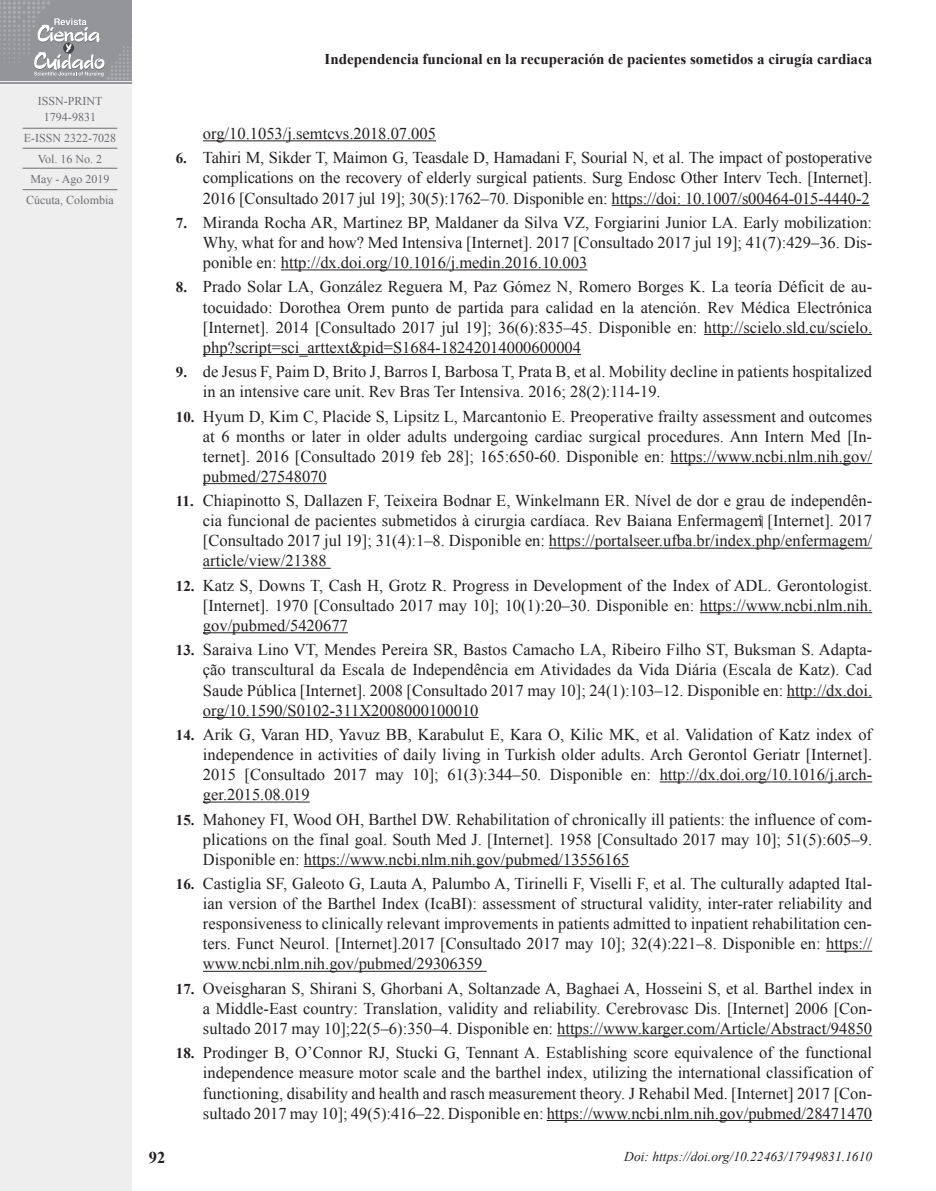
<style>
.page{position:relative;width:936px;height:1191px;background:#fff}
.page>*{position:absolute;margin:0;border:0;box-sizing:border-box;transform-origin:0 0}
.t1{font:16.5px/20.1px "Times New Roman";color:#231f20;text-align:justify}
.t2{font:700 16.5px "Times New Roman";color:#231f20}
.t3{font:700 15px "Times New Roman";color:#231f20}
.t4{font:italic 13.5px "Times New Roman";color:#231f20}
.t5{font:12px/20.7px "Times New Roman";color:#6c6d70;text-align:center}
.s1{font-weight:700;font-size:15px}
</style>
<div class="page">
<div style="left:0;top:0;width:131px;height:1191px;background:#eeeeef"></div>
<hr style="left:23px;top:128px;width:94px;height:1px;background:#6c6d70">
<hr style="left:23px;top:148px;width:94px;height:1px;background:#6c6d70">
<hr style="left:23px;top:168px;width:94px;height:1px;background:#6c6d70">
<hr style="left:23px;top:189px;width:94px;height:1px;background:#6c6d70">
<hr style="left:0;top:83px;width:132px;height:1px;background:#95979a">
<svg style="left:0;top:0;width:132px;height:82px;background:#9ea0a3"></svg>
<hr style="left:203px;top:141px;width:233px;height:1px;background:#231f20">
<hr style="left:611px;top:205px;width:258px;height:1px;background:#231f20">
<hr style="left:281px;top:270px;width:306px;height:1px;background:#231f20">
<hr style="left:703px;top:334px;width:169px;height:1px;background:#231f20">
<hr style="left:203px;top:354px;width:378px;height:1px;background:#231f20">
<hr style="left:670px;top:463px;width:202px;height:1px;background:#231f20">
<hr style="left:203px;top:483px;width:124px;height:1px;background:#231f20">
<hr style="left:549px;top:548px;width:323px;height:1px;background:#231f20">
<hr style="left:203px;top:568px;width:128px;height:1px;background:#231f20">
<hr style="left:699px;top:612px;width:173px;height:1px;background:#231f20">
<hr style="left:203px;top:632px;width:145px;height:1px;background:#231f20">
<hr style="left:786px;top:697px;width:86px;height:1px;background:#231f20">
<hr style="left:203px;top:717px;width:275px;height:1px;background:#231f20">
<hr style="left:659px;top:781px;width:213px;height:1px;background:#231f20">
<hr style="left:203px;top:801px;width:107px;height:1px;background:#231f20">
<hr style="left:304px;top:866px;width:325px;height:1px;background:#231f20">
<hr style="left:826px;top:951px;width:46px;height:1px;background:#231f20">
<hr style="left:203px;top:971px;width:283px;height:1px;background:#231f20">
<hr style="left:557px;top:1035px;width:315px;height:1px;background:#231f20">
<hr style="left:546px;top:1120px;width:326px;height:1px;background:#231f20">
<p class="t3" style="left:324px;top:49px;width:549px">Independencia funcional en la recuperación de pacientes sometidos a cirugía cardiaca</p>
<p class="t5" style="left:38px;top:92px;width:66px;line-height:16.5px">ISSN-PRINT<br>1794-9831</p>
<p class="t5" style="left:24px;top:127px;width:94px">E-ISSN 2322-7028<br>Vol. 16 No. 2<br>May - Ago 2019<br>Cúcuta, Colombia</p>
<p class="t1" style="left:203px;top:123px;width:234px">org/10.1053/j.semtcvs.2018.07.005</p>
<p class="t1" style="left:203px;top:148px;width:670px;text-indent:-27px"><span class="s1">6.</span> Tahiri M, Sikder T, Maimon G, Teasdale D, Hamadani F, Sourial N, et al. The impact of postoperative complications on the recovery of elderly surgical patients. Surg Endosc Other Interv Tech. [Internet].<br>2016 [Consultado 2017 jul 19]; 30(5):1762–70. Disponible en: https://doi: 10.1007/s00464-015-4440-2</p>
<p class="t1" style="left:203px;top:212px;width:670px;text-indent:-27px"><span class="s1">7.</span> Miranda Rocha AR, Martinez BP, Maldaner da Silva VZ, Forgiarini Junior LA. Early mobilization:<br>Why, what for and how? Med Intensiva [Internet]. 2017 [Consultado 2017 jul 19]; 41(7):429–36. Dis&shy;ponible en: http://dx.doi.org/10.1016/j.medin.2016.10.003</p>
<p class="t1" style="left:203px;top:277px;width:670px;text-indent:-27px"><span class="s1">8.</span> Prado Solar LA, González Reguera M, Paz Gómez N, Romero Borges K. La teoría Déficit de au&shy;tocuidado: Dorothea Orem punto de partida para calidad en la atención. Rev Médica Electrónica [Internet]. 2014 [Consultado 2017 jul 19]; 36(6):835–45. Disponible en: http://scielo.sld.cu/scielo. php?script=sci_arttext&amp;pid=S1684-18242014000600004</p>
<p class="t1" style="left:203px;top:361px;width:670px;text-indent:-27px"><span class="s1">9.</span> de Jesus F, Paim D, Brito J, Barros I, Barbosa T, Prata B, et al. Mobility decline in patients hospitalized in an intensive care unit. Rev Bras Ter Intensiva. 2016; 28(2):114-19.</p>
<p class="t1" style="left:203px;top:406px;width:670px;text-indent:-27px"><span class="s1">10.</span> Hyum D, Kim C, Placide S, Lipsitz L, Marcantonio E. Preoperative frailty assessment and outcomes at 6 months or later in older adults undergoing cardiac surgical procedures. Ann Intern Med [In&shy;ternet]. 2016 [Consultado 2019 feb 28]; 165:650-60. Disponible en: https://www.ncbi.nlm.nih.gov/ pubmed/27548070</p>
<p class="t1" style="left:203px;top:490px;width:670px;text-indent:-27px"><span class="s1">11.</span> Chiapinotto S, Dallazen F, Teixeira Bodnar E, Winkelmann ER. Nível de dor e grau de independên&shy;cia funcional de pacientes submetidos à cirurgia cardíaca. Rev Baiana Enfermagem ]Internet]. 2017 [Consultado 2017 jul 19]; 31(4):1–8. Disponible en: https://portalseer.ufba.br/index.php/enfermagem/ article/view/21388</p>
<p class="t1" style="left:203px;top:575px;width:670px;text-indent:-27px"><span class="s1">12.</span> Katz S, Downs T, Cash H, Grotz R. Progress in Development of the Index of ADL. Gerontologist. [Internet]. 1970 [Consultado 2017 may 10]; 10(1):20–30. Disponible en: https://www.ncbi.nlm.nih. gov/pubmed/5420677</p>
<p class="t1" style="left:203px;top:639px;width:670px;text-indent:-27px"><span class="s1">13.</span> Saraiva Lino VT, Mendes Pereira SR, Bastos Camacho LA, Ribeiro Filho ST, Buksman S. Adapta&shy;ção transcultural da Escala de Independência em Atividades da Vida Diária (Escala de Katz). Cad Saude Pública [Internet]. 2008 [Consultado 2017 may 10]; 24(1):103–12. Disponible en: http://dx.doi. org/10.1590/S0102-311X2008000100010</p>
<p class="t1" style="left:203px;top:724px;width:670px;text-indent:-27px"><span class="s1">14.</span> Arik G, Varan HD, Yavuz BB, Karabulut E, Kara O, Kilic MK, et al. Validation of Katz index of independence in activities of daily living in Turkish older adults. Arch Gerontol Geriatr [Internet].<br>2015 [Consultado 2017 may 10]; 61(3):344–50. Disponible en: http://dx.doi.org/10.1016/j.arch&shy;ger.2015.08.019</p>
<p class="t1" style="left:203px;top:808px;width:670px;text-indent:-27px"><span class="s1">15.</span> Mahoney FI, Wood OH, Barthel DW. Rehabilitation of chronically ill patients: the influence of com&shy;plications on the final goal. South Med J. [Internet]. 1958 [Consultado 2017 may 10]; 51(5):605–9.<br>Disponible en: https://www.ncbi.nlm.nih.gov/pubmed/13556165</p>
<p class="t1" style="left:203px;top:873px;width:670px;text-indent:-27px"><span class="s1">16.</span> Castiglia SF, Galeoto G, Lauta A, Palumbo A, Tirinelli F, Viselli F, et al. The culturally adapted Ital&shy;ian version of the Barthel Index (IcaBI): assessment of structural validity, inter-rater reliability and responsiveness to clinically relevant improvements in patients admitted to inpatient rehabilitation cen&shy;ters. Funct Neurol. [Internet].2017 [Consultado 2017 may 10]; 32(4):221–8. Disponible en: https:// www.ncbi.nlm.nih.gov/pubmed/29306359</p>
<p class="t1" style="left:203px;top:978px;width:670px;text-indent:-27px"><span class="s1">17.</span> Oveisgharan S, Shirani S, Ghorbani A, Soltanzade A, Baghaei A, Hosseini S, et al. Barthel index in a Middle-East country: Translation, validity and reliability. Cerebrovasc Dis. [Internet] 2006 [Con&shy;sultado 2017 may 10];22(5–6):350–4. Disponible en: https://www.karger.com/Article/Abstract/94850</p>
<p class="t1" style="left:203px;top:1042px;width:670px;text-indent:-27px"><span class="s1">18.</span> Prodinger B, O’Connor RJ, Stucki G, Tennant A. Establishing score equivalence of the functional independence measure motor scale and the barthel index, utilizing the international classification of functioning, disability and health and rasch measurement theory. J Rehabil Med. [Internet] 2017 [Con&shy;sultado 2017 may 10]; 49(5):416–22. Disponible en: https://www.ncbi.nlm.nih.gov/pubmed/28471470</p>
<p class="t2" style="left:149px;top:1146px;width:18px">92</p>
<p class="t4" style="left:624px;top:1147px;width:249px">Doi: https://doi.org/10.22463/17949831.1610</p>
</div>
